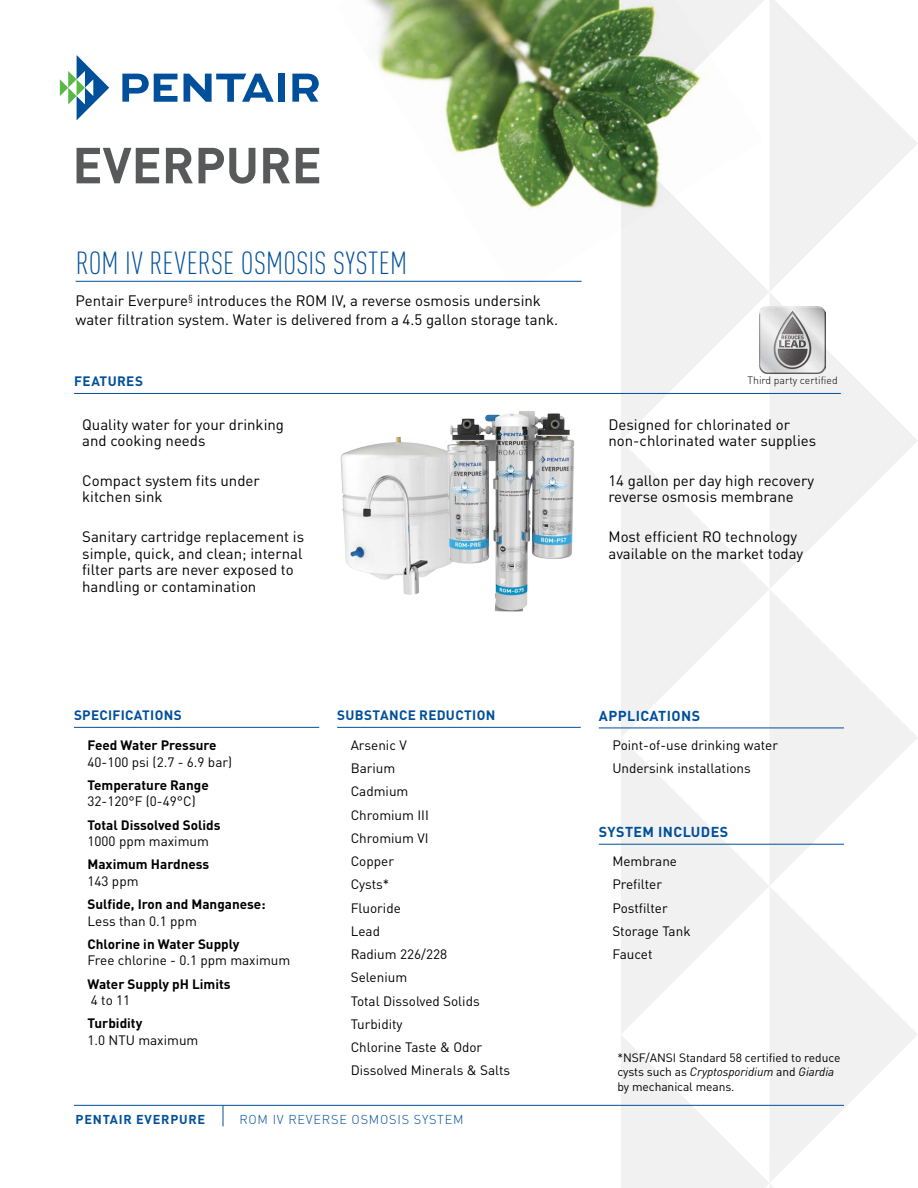
<style>
.page{position:relative;width:918px;height:1188px;background:#fff}
.page>*{position:absolute;margin:0;border:0;box-sizing:border-box;transform-origin:0 0}
.t1{font:300 condensed 31.5px "DIN Pro";letter-spacing:.005em;color:#004f9a}
.t2{font:15px/16.5px "DIN Pro";color:#000}
.t3{font:700 14.25px "DIN Pro";letter-spacing:.03em;color:#004f9a}
.t4{font:13.5px/23.2px "DIN Pro";color:#000}
.t5{font:700 13.5px "DIN Pro";color:#000}
.t6{font:700 13.5px "DIN Pro";letter-spacing:.025em;color:#004f9a}
.t7{font:300 12.75px "DIN Pro";letter-spacing:.06em;color:#004f9a}
.t8{font:700 12.75px "DIN Pro";letter-spacing:.06em;color:#004f9a}
.t9{font:12px/14.4px "DIN Pro";letter-spacing:-.005em;color:#000}
.t10{font:300 10.5px "DIN Pro";color:#000}
.s1{font-style:italic}
</style>
<div class="page">
<svg style="left:770px;top:0;width:148px;height:144px;fill:#f1f1f2"></svg>
<svg style="left:621px;top:144px;width:297px;height:297px"></svg>
<svg style="left:621px;top:441px;width:297px;height:297px;fill:#f2f2f3"></svg>
<svg style="left:621px;top:738px;width:297px;height:440px;fill:#f1f1f2"></svg>
<svg style="left:621px;top:1035px;width:153px;height:153px"></svg>
<hr style="left:74px;top:1105px;width:770px;height:1px;background:#004f9a">
<svg style="left:223px;top:1105px;width:1px;height:21px"></svg>
<img style="left:336px;top:0;width:428px;height:295px">
<hr style="left:74px;top:727px;width:245px;height:1px;background:#004f9a">
<hr style="left:337px;top:727px;width:244px;height:1px;background:#004f9a">
<hr style="left:599px;top:728px;width:245px;height:1px;background:#004f9a">
<hr style="left:599px;top:844px;width:245px;height:1px;background:#004f9a">
<hr style="left:76px;top:281px;width:506px;height:1px;background:#004f9a">
<svg style="left:60px;top:55px;width:49px;height:65px"></svg>
<svg style="left:122px;top:74px;width:55px;height:28px"></svg>
<svg style="left:184px;top:74px;width:90px;height:28px"></svg>
<div style="left:278px;top:74px;width:7px;height:28px;background:#004f9a"></div>
<svg style="left:292px;top:74px;width:27px;height:28px"></svg>
<svg style="left:77px;top:148px;width:82px;height:35px"></svg>
<svg style="left:166px;top:148px;width:27px;height:35px"></svg>
<svg style="left:199px;top:148px;width:56px;height:36px"></svg>
<svg style="left:263px;top:148px;width:27px;height:35px"></svg>
<svg style="left:296px;top:148px;width:23px;height:35px"></svg>
<hr style="left:74px;top:393px;width:767px;height:1px;background:#004f9a">
<img style="left:759px;top:306px;width:67px;height:67px">
<img style="left:340px;top:411px;width:235px;height:201px">
<h1 class="t1" style="left:76px;top:241px;width:333px">ROM IV REVERSE OSMOSIS SYSTEM</h1>
<p class="t2" style="left:76px;top:290px;width:484px;line-height:18.6px">Pentair Everpure<sup>§</sup> introduces the ROM IV, a reverse osmosis undersink water filtration system. Water is delivered from a 4.5 gallon storage tank.</p>
<p class="t6" style="left:74px;top:370px;width:70px">FEATURES</p>
<p class="t10" style="left:747px;top:372px;width:92px">Third party certified</p>
<p class="t2" style="left:82px;top:414px;width:203px">Quality water for your drinking and cooking needs</p>
<p class="t2" style="left:82px;top:471px;width:179px">Compact system fits under kitchen sink</p>
<p class="t2" style="left:82px;top:527px;width:223px">Sanitary cartridge replacement is simple, quick, and clean; internal filter parts are never exposed to handling or contamination</p>
<p class="t2" style="left:608px;top:414px;width:209px">Designed for chlorinated or non-chlorinated water supplies</p>
<p class="t2" style="left:608px;top:471px;width:207px">14 gallon per day high recovery reverse osmosis membrane</p>
<p class="t2" style="left:608px;top:527px;width:196px">Most efficient RO technology available on the market today</p>
<p class="t6" style="left:74px;top:704px;width:109px">SPECIFICATIONS</p>
<p class="t5" style="left:87px;top:734px;width:131px">Feed Water Pressure</p>
<p class="t4" style="left:87px;top:749px;width:146px">40-100 psi (2.7 - 6.9 bar)</p>
<p class="t5" style="left:87px;top:774px;width:123px">Temperature Range</p>
<p class="t4" style="left:87px;top:789px;width:110px">32-120°F (0-49°C)</p>
<p class="t5" style="left:87px;top:814px;width:134px">Total Dissolved Solids</p>
<p class="t4" style="left:87px;top:828px;width:123px">1000 ppm maximum</p>
<p class="t5" style="left:87px;top:853px;width:123px">Maximum Hardness</p>
<p class="t4" style="left:87px;top:868px;width:53px">143 ppm</p>
<p class="t5" style="left:87px;top:893px;width:180px">Sulfide, Iron and Manganese:</p>
<p class="t4" style="left:87px;top:908px;width:111px">Less than 0.1 ppm</p>
<p class="t5" style="left:87px;top:933px;width:154px">Chlorine in Water Supply</p>
<p class="t4" style="left:87px;top:948px;width:204px">Free chlorine - 0.1 ppm maximum</p>
<p class="t5" style="left:87px;top:973px;width:145px">Water Supply pH Limits</p>
<p class="t4" style="left:91px;top:987px;width:41px">4 to 11</p>
<p class="t5" style="left:87px;top:1012px;width:56px">Turbidity</p>
<p class="t4" style="left:87px;top:1027px;width:112px">1.0 NTU maximum</p>
<p class="t6" style="left:337px;top:704px;width:160px">SUBSTANCE REDUCTION</p>
<p class="t3" style="left:599px;top:704px;width:103px">APPLICATIONS</p>
<p class="t4" style="left:351px;top:732px;width:161px">Arsenic V<br>Barium<br>Cadmium<br>Chromium III<br>Chromium VI<br>Copper<br>Cysts*<br>Fluoride<br>Lead<br>Radium 226/228<br>Selenium<br>Total Dissolved Solids<br>Turbidity<br>Chlorine Taste &amp; Odor<br>Dissolved Minerals &amp; Salts</p>
<p class="t4" style="left:612px;top:732px;width:167px">Point-of-use drinking water<br>Undersink installations</p>
<p class="t3" style="left:599px;top:820px;width:131px">SYSTEM INCLUDES</p>
<p class="t4" style="left:612px;top:848px;width:80px">Membrane<br>Prefilter<br>Postfilter<br>Storage Tank<br>Faucet</p>
<p class="t9" style="left:617px;top:1049px;width:224px">*NSF/ANSI Standard 58 certified to reduce cysts such as <span class="s1">Cryptosporidium</span> and <span class="s1">Giardia </span>by mechanical means.</p>
<p class="t8" style="left:76px;top:1108px;width:131px">PENTAIR EVERPURE</p>
<p class="t7" style="left:240px;top:1109px;width:226px">ROM IV REVERSE OSMOSIS SYSTEM</p>
</div>
